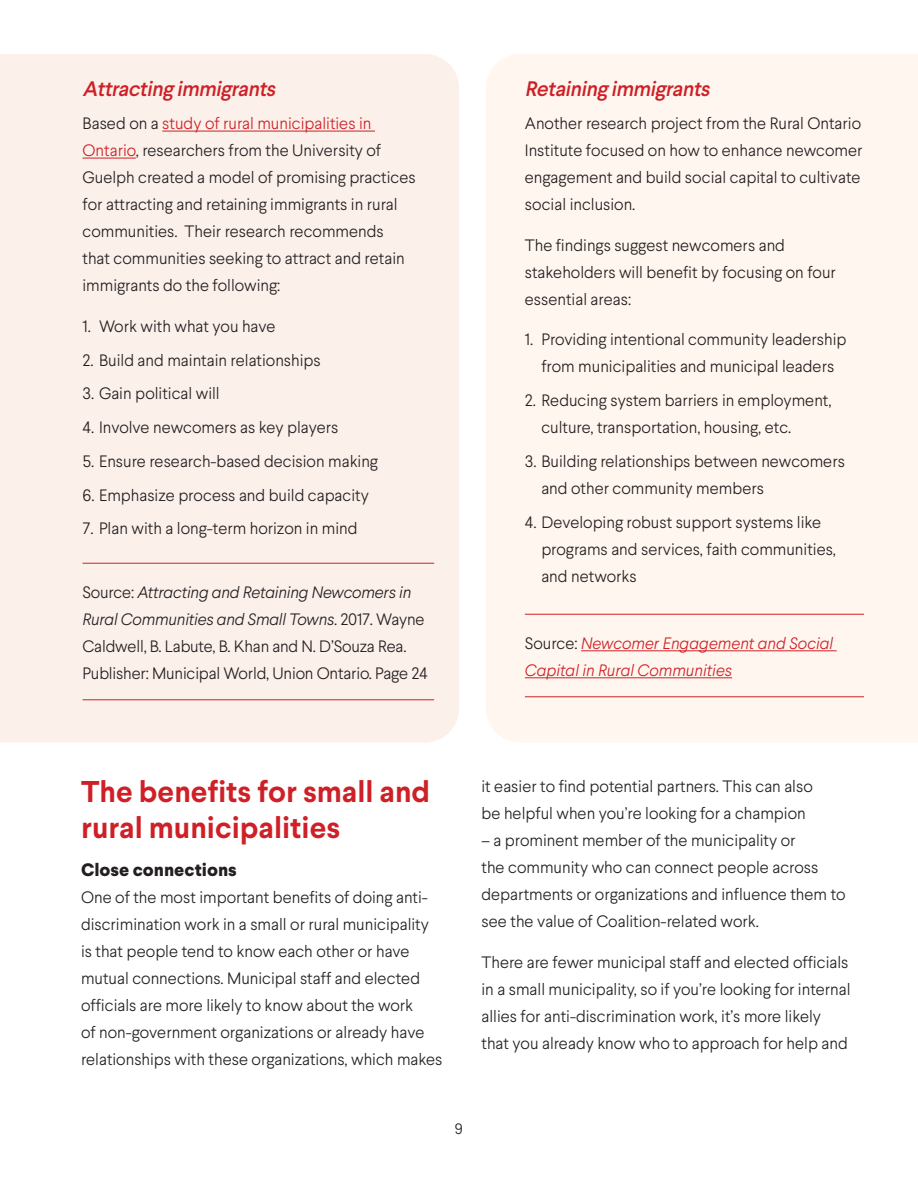
<style>
.page{position:relative;width:918px;height:1188px;background:#fff}
.page>*{position:absolute;margin:0;border:0;box-sizing:border-box;transform-origin:0 0}
.H1_red{font:700 30px/36px "Larsseit";color:#ce2026}
.t1{font:italic 500 21px "Larsseit";color:#ce2026}
.H2_Black{font:800 18px "Larsseit";color:#231f20}
.t2{font:300 16.5px/27px "Larsseit";color:#231f20}
.t3{font:italic 300 16.5px/27px "Larsseit";color:#ce2026}
.t4{font:300 15px "Larsseit";color:#231f20}
.s1{color:#ce2026}
.s2{font-style:italic}
.s3{font-style:normal;color:#231f20}
</style>
<div class="page">
<div style="left:0;top:54px;width:459px;height:688px;background:#fbf0ea"></div>
<div style="left:486px;top:54px;width:432px;height:688px;background:#fff6ef"></div>
<hr style="left:162px;top:131px;width:213px;height:1px;background:#ce2026">
<hr style="left:83px;top:158px;width:53px;height:1px;background:#ce2026">
<hr style="left:83px;top:563px;width:351px;height:1px;background:#ce2026">
<hr style="left:83px;top:699px;width:351px;height:1px;background:#ce2026">
<hr style="left:525px;top:614px;width:339px;height:1px;background:#ce2026">
<hr style="left:581px;top:650px;width:256px;height:1px;background:#ce2026">
<hr style="left:525px;top:696px;width:339px;height:1px;background:#ce2026">
<hr style="left:525px;top:677px;width:207px;height:1px;background:#ce2026">
<h2 class="t1" style="left:83px;top:75px;width:199px">Attracting immigrants</h2>
<p class="t2" style="left:83px;top:110px;width:335px">Based on a <span class="s1">study of rural municipalities in Ontario</span>, researchers from the University of Guelph created a model of promising practices for attracting and retaining immigrants in rural communities. Their research recommends<br>that communities seeking to attract and retain immigrants do the following:</p>
<p class="t2" style="left:83px;top:313px;width:195px">1. Work with what you have</p>
<p class="t2" style="left:83px;top:346px;width:240px">2. Build and maintain relationships</p>
<p class="t2" style="left:83px;top:380px;width:139px">3. Gain political will</p>
<p class="t2" style="left:83px;top:414px;width:257px">4. Involve newcomers as key players</p>
<p class="t2" style="left:83px;top:448px;width:297px">5. Ensure research-based decision making</p>
<p class="t2" style="left:83px;top:481px;width:288px">6. Emphasize process and build capacity</p>
<p class="t2" style="left:83px;top:515px;width:276px">7. Plan with a long-term horizon in mind</p>
<p class="t2" style="left:83px;top:579px;width:347px">Source: <span class="s2">Attracting and Retaining Newcomers in Rural Communities and Small Towns</span>. 2017. Wayne Caldwell, B. Labute, B. Khan and N. D’Souza Rea.<br>Publisher: Municipal World, Union Ontario. Page 24</p>
<h2 class="t1" style="left:525px;top:75px;width:191px">Retaining immigrants</h2>
<p class="t2" style="left:525px;top:110px;width:339px;text-align:justify">Another research project from the Rural Ontario Institute focused on how to enhance newcomer engagement and build social capital to cultivate social inclusion.</p>
<p class="t2" style="left:525px;top:232px;width:313px">The findings suggest newcomers and stakeholders will benefit by focusing on four essential areas:</p>
<p class="t2" style="left:525px;top:326px;width:323px;text-align:center">1. Providing intentional community leadership from municipalities and municipal leaders</p>
<p class="t2" style="left:541px;top:387px;width:292px;text-indent:-16px">2. Reducing system barriers in employment, culture, transportation, housing, etc.</p>
<p class="t2" style="left:541px;top:448px;width:305px;text-indent:-16px">3. Building relationships between newcomers and other community members</p>
<p class="t2" style="left:541px;top:508px;width:296px;text-indent:-16px">4. Developing robust support systems like programs and services, faith communities, and networks</p>
<p class="t3" style="left:525px;top:630px;width:310px"><span class="s3">Source:</span> Newcomer Engagement and Social<br>Capital in Rural Communities</p>
<h1 class="H1_red" style="left:81px;top:774px;width:351px">The benefits for small and rural municipalities</h1>
<h2 class="H2_Black" style="left:81px;top:858px;width:157px">Close connections</h2>
<p class="t2" style="left:81px;top:884px;width:363px">One of the most important benefits of doing anti&shy;discrimination work in a small or rural municipality is that people tend to know each other or have mutual connections. Municipal staff and elected officials are more likely to know about the work<br>of non-government organizations or already have relationships with these organizations, which makes</p>
<p class="t2" style="left:482px;top:773px;width:333px">it easier to find potential partners. This can also be helpful when you’re looking for a champion</p>
<p class="t2" style="left:482px;top:827px;width:366px">– a prominent member of the municipality or<br>the community who can connect people across departments or organizations and influence them to see the value of Coalition-related work.</p>
<p class="t2" style="left:482px;top:948px;width:371px">There are fewer municipal staff and elected officials in a small municipality, so if you’re looking for internal allies for anti-discrimination work, it’s more likely that you already know who to approach for help and</p>
<p class="t4" style="left:455px;top:1119px;width:10px">9</p>
</div>
